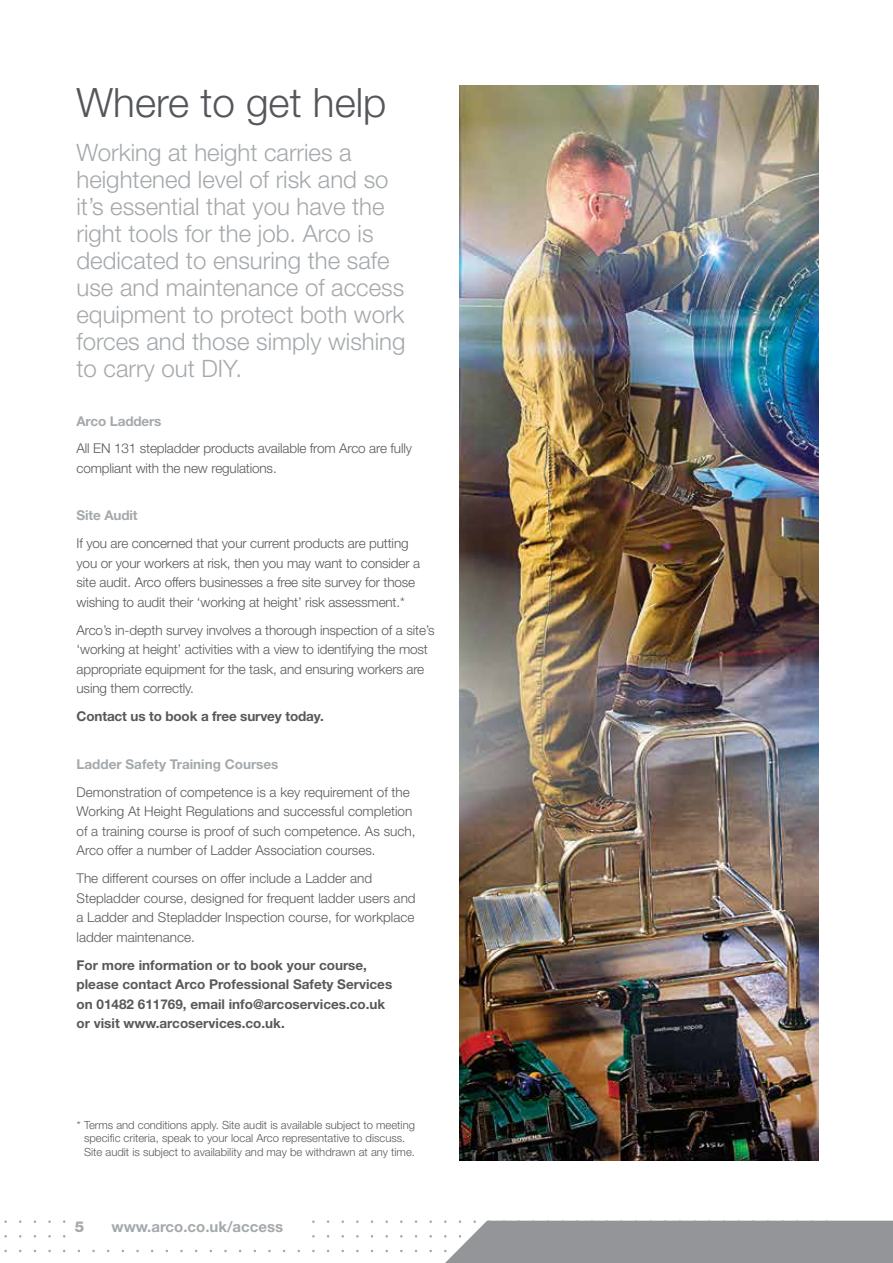
<style>
.page{position:relative;width:893px;height:1263px;background:#fff}
.page>*{position:absolute;margin:0;border:0;box-sizing:border-box;transform-origin:0 0}
.t1{font:300 40.5px "Helvetica Neue";color:#54565b}
.t2{font:300 24px/27px "Helvetica Neue";color:#a5a9ac}
.t3{font:700 15px "Helvetica Neue";color:#a5a9ac}
.t4{font:800 15px "Helvetica Neue";color:#a5a9ac}
.t5{font:300 13.5px/19.5px "Helvetica Neue";letter-spacing:-.01em;color:#58595b}
.t6{font:700 13.5px/19.5px "Helvetica Neue";color:#58595b}
.t7{font:700 13.5px "Helvetica Neue";color:#a5a9ac}
.t8{font:300 11.25px/13.5px "Helvetica Neue";color:#58595b}
</style>
<div class="page">
<svg style="left:430px;top:1220px;width:463px;height:43px"></svg>
<img style="left:459px;top:85px;width:360px;height:1076px">
<h1 class="t1" style="left:77px;top:78px;width:311px">Where to get help</h1>
<p class="t2" style="left:77px;top:138px;width:330px">Working at height carries a heightened level of risk and so it’s essential that you have the right tools for the job. Arco is dedicated to ensuring the safe use and maintenance of access equipment to protect both work forces and those simply wishing to carry out DIY.</p>
<p class="t7" style="left:77px;top:413px;width:87px">Arco Ladders</p>
<p class="t5" style="left:77px;top:438px;width:337px">All EN 131 stepladder products available from Arco are fully compliant with the new regulations.</p>
<p class="t7" style="left:77px;top:507px;width:63px">Site Audit</p>
<p class="t5" style="left:77px;top:533px;width:345px">If you are concerned that your current products are putting you or your workers at risk, then you may want to consider a site audit. Arco offers businesses a free site survey for those wishing to audit their ‘working at height’ risk assessment.*</p>
<p class="t5" style="left:77px;top:620px;width:359px">Arco’s in-depth survey involves a thorough inspection of a site’s ‘working at height’ activities with a view to identifying the most appropriate equipment for the task, and ensuring workers are using them correctly.</p>
<p class="t6" style="left:77px;top:706px;width:249px">Contact us to book a free survey today.</p>
<p class="t7" style="left:77px;top:756px;width:204px">Ladder Safety Training Courses</p>
<p class="t5" style="left:77px;top:782px;width:340px">Demonstration of competence is a key requirement of the Working At Height Regulations and successful completion of a training course is proof of such competence. As such, Arco offer a number of Ladder Association courses.</p>
<p class="t5" style="left:77px;top:868px;width:341px">The different courses on offer include a Ladder and Stepladder course, designed for frequent ladder users and a Ladder and Stepladder Inspection course, for workplace ladder maintenance.</p>
<p class="t6" style="left:77px;top:955px;width:317px">For more information or to book your course, please contact Arco Professional Safety Services on 01482 611769, email info@arcoservices.co.uk or visit www.arcoservices.co.uk.</p>
<p class="t8" style="left:84px;top:1118px;width:332px;text-indent:-7px">* Terms and conditions apply. Site audit is available subject to meeting specific criteria, speak to your local Arco representative to discuss.<br>Site audit is subject to availability and may be withdrawn at any time.</p>
<p class="t4" style="left:75px;top:1218px;width:11px">5</p>
<p class="t3" style="left:111px;top:1218px;width:173px">www.arco.co.uk/access</p>
</div>
